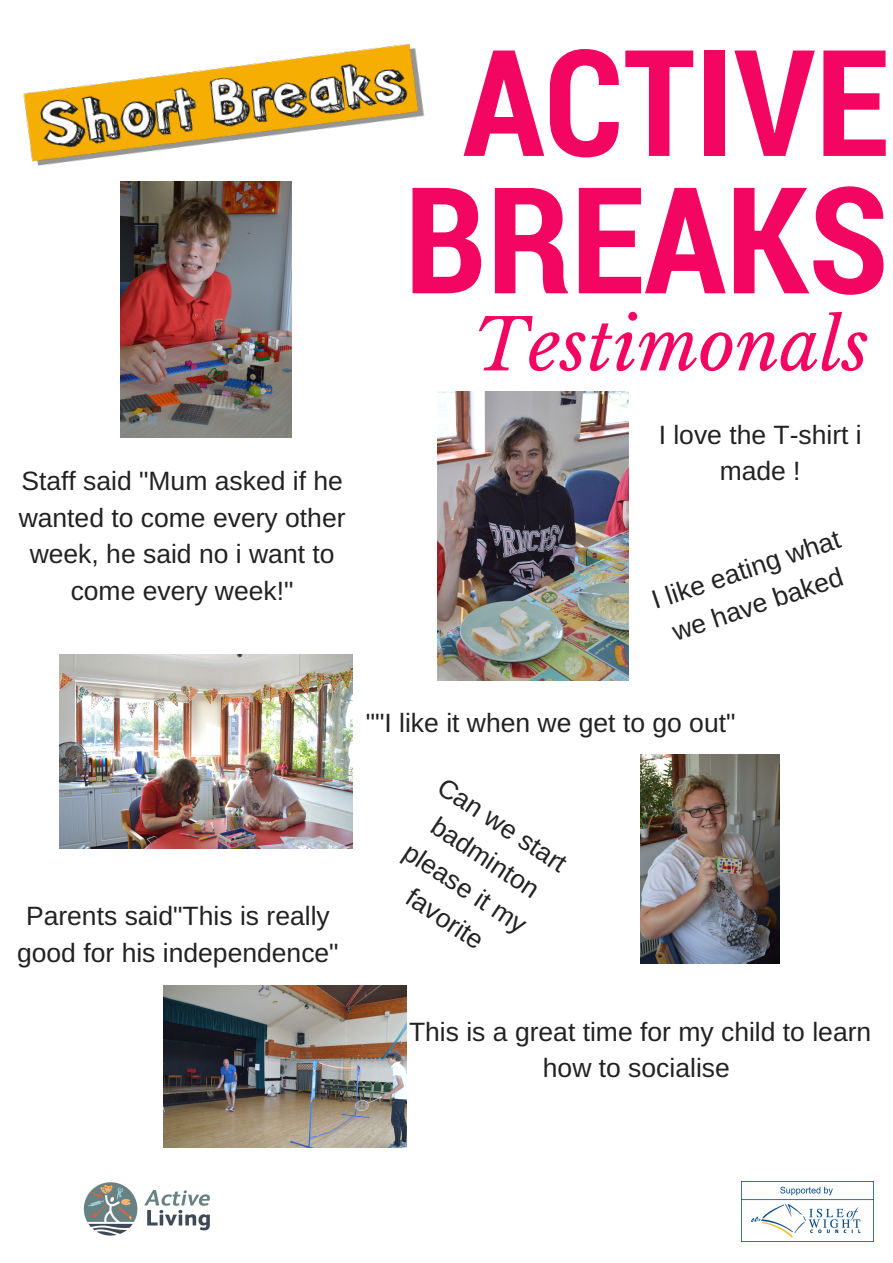
<style>
.page{position:relative;width:893px;height:1263px;background:#fff}
.page>*{position:absolute;margin:0;border:0;box-sizing:border-box;transform-origin:0 0}
.t1{font:700 148.2px/137.3px "Roboto Condensed";color:#f20661;text-align:center}
.t2{font:italic 70.57px "Libre Baskerville";color:#f20661}
.t3{font:26.47px/36.6px "Arimo";color:#222;text-align:center}
</style>
<div class="page">
<img style="left:120px;top:295px;width:1px;height:53px">
<img style="left:23px;top:44px;width:402px;height:145px">
<img style="left:741px;top:1181px;width:132px;height:60px">
<img style="left:83px;top:1182px;width:127px;height:54px">
<img style="left:121px;top:181px;width:170px;height:257px">
<img style="left:163px;top:986px;width:243px;height:161px">
<img style="left:60px;top:654px;width:293px;height:194px">
<img style="left:640px;top:754px;width:139px;height:210px">
<img style="left:437px;top:392px;width:192px;height:288px">
<p class="t3" style="left:19px;top:463px;width:328px">Staff said "Mum asked if he wanted to come every other week, he said no i want to come every week!"</p>
<h1 class="t1" style="left:405px;top:30px;width:485px">ACTIVE<br>BREAKS</h1>
<h2 class="t2" style="left:473px;top:302px;width:397px">Testimonals</h2>
<p class="t3" style="left:659px;top:416px;width:205px">I love the T-shirt i made !</p>
<p class="t3" style="left:647px;top:582px;width:199px;rotate:-18deg">I like eating what we have baked</p>
<p class="t3" style="left:17px;top:898px;width:323px">Parents said"This is really good for his independence"</p>
<p class="t3" style="left:366px;top:704px;width:371px">""I like it when we get to go out"</p>
<p class="t3" style="left:450px;top:769px;width:150px;rotate:33deg">Can we start badminton please it my favorite</p>
<p class="t3" style="left:409px;top:1013px;width:464px">This is a great time for my child to learn how to socialise</p>
</div>
